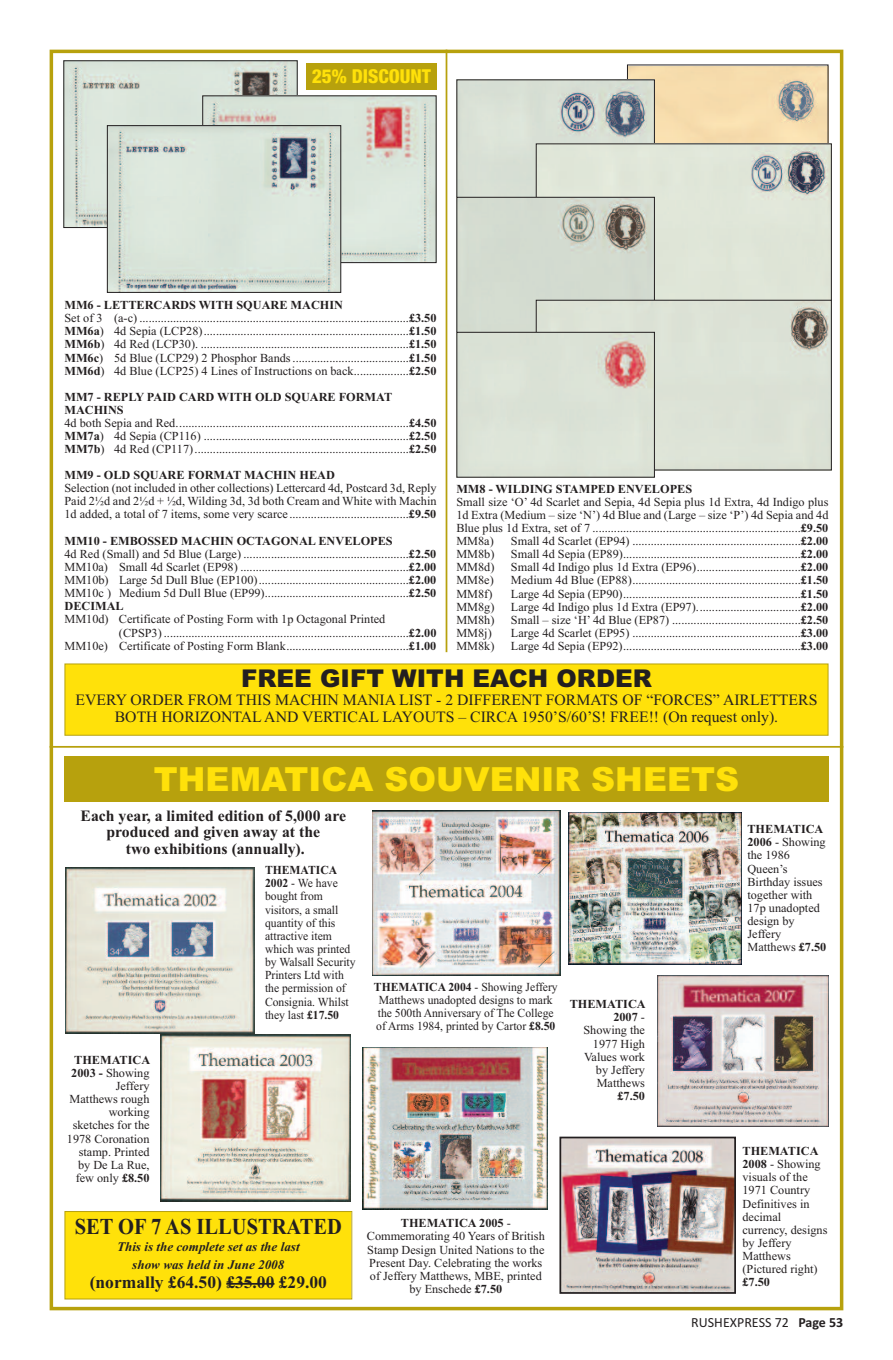
<style>
.page{position:relative;width:893px;height:1360px;background:#fff}
.page>*{position:absolute;margin:0;border:0;box-sizing:border-box;transform-origin:0 0}
.t1{font:900 33.25px "Arial";color:#ffe10a}
.t2{font:900 24.5px "Arial";color:#231f20}
.t3{font:700 22.75px "Times New Roman";color:#231f20;scale:.9 1}
.t4{font:800 condensed 19.25px "Helvetica Neue";color:#ffe10a}
.t5{font:700 17.5px "Times New Roman";color:#231f20}
.t6{font:15.75px/17.5px "Times New Roman";color:#231f20;text-align:center}
.t7{font:700 15.75px/16.6px "Times New Roman";color:#231f20;text-align:center}
.t8{font:14px "Calibri";color:#231f20}
.t9{font:italic 700 13.12px/17.5px "Times New Roman";color:#231f20;text-align:center}
.t10{font:12.25px/13.1px "Times New Roman";color:#231f20}
.t11{font:12.25px/13.1px "Times New Roman";color:#231f20;scale:.95 1}
.t12{font:700 12.25px "Times New Roman";color:#231f20}
.s1{font-weight:700}
</style>
<div class="page">
<div style="left:50px;top:50px;width:793px;height:1260px;border:4px solid #b7a10d"></div>
<img style="left:65px;top:62px;width:231px;height:164px">
<div style="left:63px;top:60px;width:235px;height:168px;border:1px solid #231f20"></div>
<img style="left:204px;top:97px;width:231px;height:164px">
<img style="left:109px;top:127px;width:230px;height:164px">
<div style="left:107px;top:125px;width:234px;height:168px;border:1px solid #231f20"></div>
<img style="left:629px;top:66px;width:197px;height:77px">
<div style="left:65px;top:664px;width:763px;height:70px;background:#ffe10a"></div>
<div style="left:64px;top:663px;width:764px;height:72px;border:1px solid #b7a10d"></div>
<img style="left:458px;top:81px;width:195px;height:116px">
<img style="left:538px;top:145px;width:292px;height:155px">
<img style="left:458px;top:199px;width:195px;height:133px">
<div style="left:456px;top:197px;width:199px;height:142px;border:1px solid #231f20"></div>
<div style="left:538px;top:302px;width:292px;height:166px;background:#dce2d6"></div>
<div style="left:536px;top:300px;width:296px;height:170px;border:1px solid #231f20"></div>
<div style="left:458px;top:334px;width:195px;height:141px;background:#dbe2d6"></div>
<div style="left:456px;top:332px;width:199px;height:145px;border:1px solid #231f20"></div>
<hr style="left:50px;top:746px;width:793px;height:1px;background:#b7a10d">
<hr style="left:446px;top:50px;width:1px;height:602px;background:#b7a10d">
<img style="left:569px;top:812px;width:172px;height:152px">
<img style="left:657px;top:975px;width:171px;height:151px">
<img style="left:562px;top:1139px;width:171px;height:151px">
<div style="left:559px;top:1136px;width:177px;height:157px;border:2px solid #231f20"></div>
<div style="left:64px;top:756px;width:764px;height:45px;background:#b7a10d"></div>
<img style="left:65px;top:867px;width:190px;height:166px">
<img style="left:161px;top:1033px;width:190px;height:167px">
<img style="left:372px;top:810px;width:189px;height:165px">
<img style="left:362px;top:1047px;width:185px;height:162px">
<div style="left:65px;top:1211px;width:286px;height:87px;background:#ffe10a"></div>
<div style="left:64px;top:1210px;width:288px;height:89px;border:1px solid #b7a10d"></div>
<hr style="left:226px;top:1282px;width:48px;height:2px;background:#231f20">
<div style="left:306px;top:63px;width:131px;height:26px;background:#b7a10d"></div>
<h3 class="t4" style="left:312px;top:69px;width:121px">25% DISCOUNT</h3>
<p class="t10" style="left:64px;top:298px;width:374px"><span class="s1">MM6 - LETTERCARDS WITH SQUARE MACHIN<br></span>Set of 3 (a-c) ........................................................................................<span class="s1">£3.50<br>MM6a</span>) 4d Sepia (LCP28)...................................................................<span class="s1">£1.50<br>MM6b</span>) 4d Red (LCP30). ....................................................................<span class="s1">£1.50<br>MM6c</span>) 5d Blue (LCP29) 2 Phosphor Bands......................................<span class="s1">£1.50<br>MM6d</span>) 4d Blue (LCP25) 4 Lines of Instructions on back..................<span class="s1">£2.50</span></p>
<p class="t10" style="left:64px;top:390px;width:374px"><span class="s1">MM7 - REPLY PAID CARD WITH OLD SQUARE FORMAT MACHINS<br></span>4d both Sepia and Red............................................................................<span class="s1">£4.50<br>MM7a</span>) 4d Sepia (CP116) ...................................................................<span class="s1">£2.50<br>MM7b</span>) 4d Red (CP117)......................................................................<span class="s1">£2.50</span></p>
<p class="t12" style="left:64px;top:467px;width:272px">MM9 - OLD SQUARE FORMAT MACHIN HEAD</p>
<p class="t10" style="left:64px;top:481px;width:374px;text-align:justify">Selection (not included in other collections) Lettercard 4d, Postcard 3d, Reply Paid 2½d and 2½d + ½d, Wilding 3d, 3d both Cream and White with Machin 1d added, a total of 7 items, some very scarce .......................................<span class="s1">£9.50</span></p>
<p class="t10" style="left:64px;top:534px;width:373px"><span class="s1">MM10 - EMBOSSED MACHIN OCTAGONAL ENVELOPES<br></span>4d Red (Small) and 5d Blue (Large) ......................................................<span class="s1">£2.50<br></span>MM10a) Small 4d Scarlet (EP98) .......................................................<span class="s1">£2.00<br></span>MM10b) Large 5d Dull Blue (EP100).................................................<span class="s1">£2.00<br></span>MM10c ) Medium 5d Dull Blue (EP99)...............................................<span class="s1">£2.50<br>DECIMAL</span></p>
<p class="t10" style="left:64px;top:612px;width:322px">MM10d) Certificate of Posting Form with 1p Octagonal Printed</p>
<p class="t10" style="left:119px;top:625px;width:319px">(CPSP3) ................................................................................<span class="s1">£2.00</span></p>
<p class="t10" style="left:64px;top:639px;width:373px">MM10e) Certificate of Posting Form Blank........................................<span class="s1">£1.00</span></p>
<p class="t12" style="left:456px;top:481px;width:237px">MM8 - WILDING STAMPED ENVELOPES</p>
<p class="t10" style="left:456px;top:495px;width:374px;text-align:justify">Small size ‘O’ 4d Scarlet and Sepia, 4d Sepia plus 1d Extra, 4d Indigo plus 1d Extra (Medium – size ‘N’) 4d Blue and (Large – size ‘P’) 4d Sepia and 4d Blue plus 1d Extra, set of 7 ....................................................................<span class="s1">£9.50<br></span>MM8a)</p>
<p class="t10" style="left:511px;top:534px;width:319px">Small 4d Scarlet (EP94) .......................................................<span class="s1">£2.00</span></p>
<p class="t10" style="left:456px;top:547px;width:40px">MM8b)</p>
<p class="t10" style="left:511px;top:547px;width:319px">Small 4d Sepia (EP89)..........................................................<span class="s1">£2.00</span></p>
<p class="t10" style="left:456px;top:560px;width:40px">MM8d)</p>
<p class="t10" style="left:511px;top:560px;width:319px">Small 4d Indigo plus 1d Extra (EP96)..................................<span class="s1">£2.00</span></p>
<p class="t10" style="left:456px;top:573px;width:39px">MM8e)</p>
<p class="t10" style="left:511px;top:573px;width:319px">Medium 4d Blue (EP88).......................................................<span class="s1">£1.50</span></p>
<p class="t10" style="left:456px;top:586px;width:38px">MM8f)</p>
<p class="t10" style="left:511px;top:586px;width:319px">Large 4d Sepia (EP90)..........................................................<span class="s1">£1.50</span></p>
<p class="t10" style="left:456px;top:600px;width:40px">MM8g)</p>
<p class="t10" style="left:511px;top:600px;width:319px">Large 4d Indigo plus 1d Extra (EP97)..................................<span class="s1">£2.00</span></p>
<p class="t10" style="left:456px;top:613px;width:40px">MM8h)</p>
<p class="t10" style="left:511px;top:613px;width:319px">Small – size ‘H’ 4d Blue (EP87) ..........................................<span class="s1">£2.50</span></p>
<p class="t10" style="left:456px;top:626px;width:37px">MM8j)</p>
<p class="t10" style="left:511px;top:626px;width:319px">Large 4d Scarlet (EP95) .......................................................<span class="s1">£3.00</span></p>
<p class="t10" style="left:456px;top:639px;width:40px">MM8k)</p>
<p class="t10" style="left:511px;top:639px;width:319px">Large 4d Sepia (EP92)..........................................................<span class="s1">£3.00</span></p>
<h2 class="t2" style="left:241px;top:664px;width:412px">FREE GIFT WITH EACH ORDER</h2>
<p class="t6" style="left:75px;top:690px;width:743px">EVERY ORDER FROM THIS MACHIN MANIA LIST - 2 DIFFERENT FORMATS OF “FORCES” AIRLETTERS<br>BOTH HORIZONTAL AND VERTICAL LAYOUTS – CIRCA 1950’S/60’S! FREE!! (On request only).</p>
<h1 class="t1" style="left:154px;top:759px;width:587px">THEMATICA SOUVENIR SHEETS</h1>
<p class="t7" style="left:81px;top:806px;width:267px">Each year, a limited edition of 5,000 are produced and given away at the<br>two exhibitions (annually).</p>
<p class="t11" style="left:265px;top:863px;width:97px"><span class="s1">THEMATICA<br>2002</span> - We have bought from visitors, a small quantity of this attractive item which was printed by Walsall Security<br>Printers Ltd with the permission of<br>Consignia. Whilst they last <span class="s1">£17.50</span></p>
<p class="t10" style="left:67px;top:1052px;width:85px;text-align:right"><span class="s1">THEMATICA<br>2003 -</span> Showing<br>Jeffery<br>Matthews rough working sketches for the<br>1978 Coronation stamp. Printed by De La Rue, few only <span class="s1">£8.50</span></p>
<p class="t10" style="left:747px;top:822px;width:80px"><span class="s1">THEMATICA<br>2006</span> - Showing the 1986<br>Queen’s<br>Birthday issues together with<br>17p unadopted design by<br>Jeffery<br>Matthews <span class="s1">£7.50</span></p>
<p class="t11" style="left:374px;top:979px;width:195px"><span class="s1">THEMATICA 2004</span> - Showing Jeffery Matthews unadopted designs to mark the 500th Anniversary of The College of Arms 1984, printed by Cartor <span class="s1">£8.50</span></p>
<p class="t10" style="left:570px;top:997px;width:77px;text-align:right"><span class="s1">THEMATICA<br>2007</span> -<br>Showing the<br>1977 High<br>Values work by Jeffery<br>Matthews</p>
<p class="t12" style="left:617px;top:1088px;width:29px">£7.50</p>
<p class="t10" style="left:742px;top:1144px;width:86px"><span class="s1">THEMATICA<br>2008</span> - Showing visuals of the<br>1971 Country<br>Definitives in decimal currency, designs by Jeffery<br>Matthews (Pictured right)</p>
<p class="t12" style="left:742px;top:1274px;width:29px">£7.50</p>
<h3 class="t3" style="left:75px;top:1212px;width:298px">SET OF 7 AS ILLUSTRATED</h3>
<p class="t9" style="left:117px;top:1237px;width:184px">This is the complete set as the last show was held in June 2008</p>
<h3 class="t5" style="left:90px;top:1271px;width:239px">(normally £64.50) £35.00 £29.00</h3>
<p class="t10" style="left:367px;top:1216px;width:179px;text-align:center"><span class="s1">THEMATICA 2005</span> -<br>Commemorating 40 Years of British<br>Stamp Design United Nations to the<br>Present Day. Celebrating the works of Jeffery Matthews, MBE, printed by Enschede <span class="s1">£7.50</span></p>
<p class="t8" style="left:691px;top:1313px;width:154px">RUSHEXPRESS 72 <span class="s1">Page 53</span></p>
</div>
